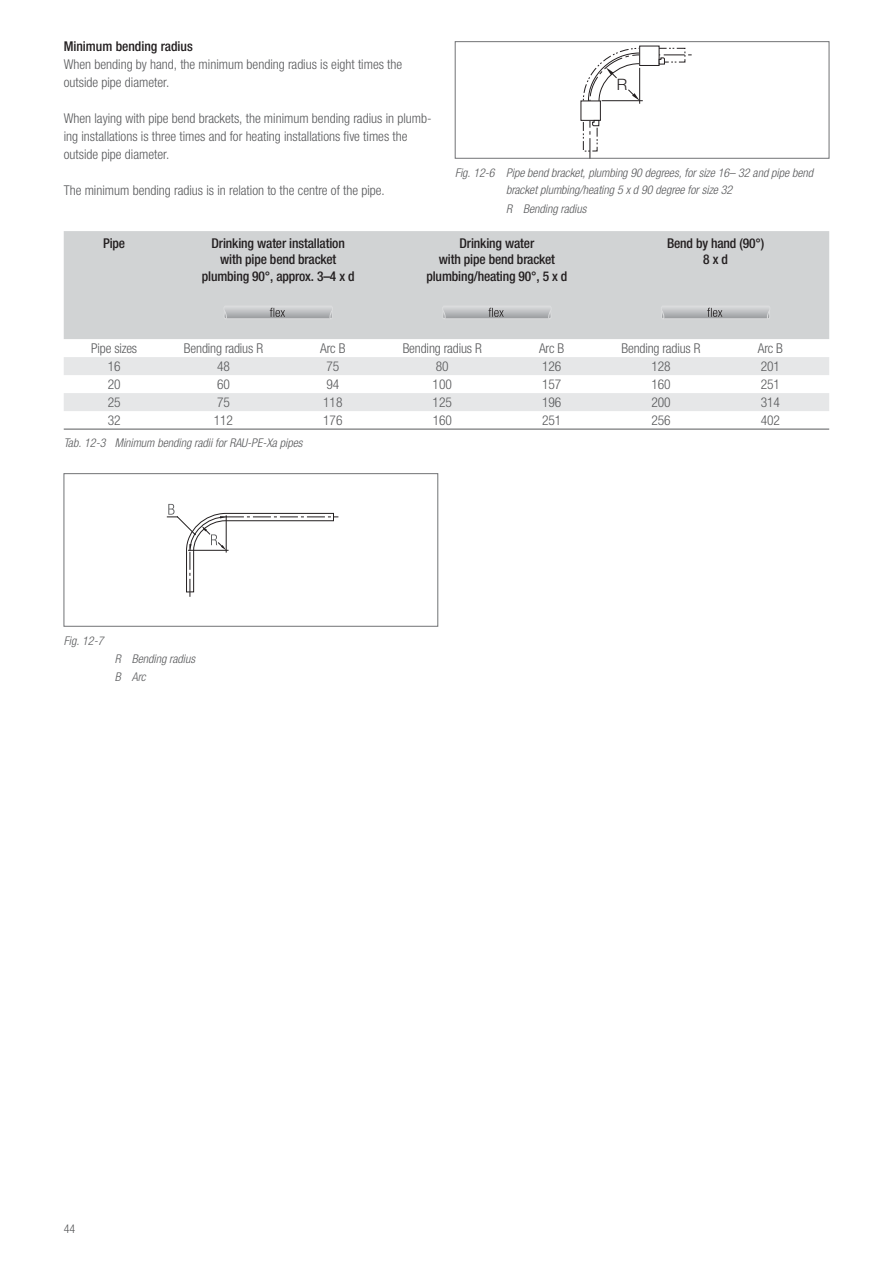
<style>
.page{position:relative;width:893px;height:1263px;background:#fff}
.page>*{position:absolute;margin:0;border:0;box-sizing:border-box;transform-origin:0 0}
.t1{font:300 15.75px "Helvetica 45";color:#231f20}
.t2{font:300 condensed 13.5px/18px "Helvetica Neue LTW1 G";color:#58595b}
.t3{font:500 condensed 13.5px/16.2px "Helvetica Neue LTW1 G";letter-spacing:-.01em;color:#231f20;text-align:center}
.t4{font:italic 300 condensed 12px/16.8px "Helvetica Neue LTW1 G";color:#58595b}
.t5{font:300 condensed 12px "Helvetica Neue LTW1 G";color:#58595b}
.s1{font-weight:500;color:#231f20}
</style>
<div class="page">
<div style="left:64px;top:231px;width:765px;height:108px;background:#d1d3d4"></div>
<svg style="left:64px;top:357px;width:765px;height:54px"></svg>
<hr style="left:64px;top:429px;width:765px;height:1px;background:#58595b">
<svg style="left:223px;top:306px;width:110px;height:13px"></svg>
<svg style="left:442px;top:306px;width:110px;height:13px"></svg>
<svg style="left:661px;top:306px;width:109px;height:13px"></svg>
<svg style="left:583px;top:48px;width:109px;height:108px"></svg>
<div style="left:455px;top:41px;width:374px;height:117px;border:1px solid #717375"></div>
<svg style="left:167px;top:504px;width:172px;height:93px"></svg>
<div style="left:64px;top:473px;width:374px;height:153px;border:1px solid #717375"></div>
<p class="t2" style="left:64px;top:39px;width:340px"><span class="s1">Minimum bending radius<br></span>When bending by hand, the minimum bending radius is eight times the outside pipe diameter.</p>
<p class="t2" style="left:64px;top:111px;width:369px">When laying with pipe bend brackets, the minimum bending radius in plumb&shy;ing installations is three times and for heating installations five times the outside pipe diameter.</p>
<p class="t2" style="left:64px;top:183px;width:323px">The minimum bending radius is in relation to the centre of the pipe.</p>
<p class="t1" style="left:617px;top:74px;width:12px">R</p>
<p class="t4" style="left:506px;top:166px;width:309px;text-indent:-51px">Fig. 12-6 Pipe bend bracket, plumbing 90 degrees, for size 16– 32 and pipe bend bracket plumbing/heating 5 x d 90 degree for size 32</p>
<p class="t4" style="left:506px;top:202px;width:82px">R Bending radius</p>
<p class="t3" style="left:103px;top:237px;width:24px">Pipe</p>
<p class="t3" style="left:202px;top:237px;width:154px">Drinking water installation with pipe bend bracket plumbing 90°, approx. 3–4 x d</p>
<p class="t3" style="left:426px;top:237px;width:142px">Drinking water<br>with pipe bend bracket plumbing/heating 90°, 5 x d</p>
<p class="t3" style="left:667px;top:237px;width:99px">Bend by hand (90°)<br>8 x d</p>
<p class="t2" style="left:91px;top:341px;width:48px">Pipe sizes</p>
<p class="t2" style="left:184px;top:341px;width:81px">Bending radius R</p>
<p class="t2" style="left:320px;top:341px;width:27px">Arc B</p>
<p class="t2" style="left:403px;top:341px;width:81px">Bending radius R</p>
<p class="t2" style="left:539px;top:341px;width:27px">Arc B</p>
<p class="t2" style="left:621px;top:341px;width:81px">Bending radius R</p>
<p class="t2" style="left:758px;top:341px;width:27px">Arc B</p>
<p class="t2" style="left:108px;top:359px;width:14px">16</p>
<p class="t2" style="left:217px;top:359px;width:14px">48</p>
<p class="t2" style="left:326px;top:359px;width:14px">75</p>
<p class="t2" style="left:436px;top:359px;width:14px">80</p>
<p class="t2" style="left:542px;top:359px;width:21px">126</p>
<p class="t2" style="left:651px;top:359px;width:21px">128</p>
<p class="t2" style="left:761px;top:359px;width:21px">201</p>
<p class="t2" style="left:108px;top:377px;width:14px">20</p>
<p class="t2" style="left:217px;top:377px;width:14px">60</p>
<p class="t2" style="left:326px;top:377px;width:14px">94</p>
<p class="t2" style="left:433px;top:377px;width:21px">100</p>
<p class="t2" style="left:542px;top:377px;width:21px">157</p>
<p class="t2" style="left:651px;top:377px;width:21px">160</p>
<p class="t2" style="left:761px;top:377px;width:21px">251</p>
<p class="t2" style="left:108px;top:395px;width:14px">25</p>
<p class="t2" style="left:217px;top:395px;width:14px">75</p>
<p class="t2" style="left:323px;top:395px;width:21px">118</p>
<p class="t2" style="left:433px;top:395px;width:21px">125</p>
<p class="t2" style="left:542px;top:395px;width:21px">196</p>
<p class="t2" style="left:651px;top:395px;width:21px">200</p>
<p class="t2" style="left:761px;top:395px;width:21px">314</p>
<p class="t2" style="left:108px;top:413px;width:14px">32</p>
<p class="t2" style="left:214px;top:413px;width:21px">112</p>
<p class="t2" style="left:323px;top:413px;width:21px">176</p>
<p class="t2" style="left:433px;top:413px;width:21px">160</p>
<p class="t2" style="left:542px;top:413px;width:21px">251</p>
<p class="t2" style="left:651px;top:413px;width:21px">256</p>
<p class="t2" style="left:761px;top:413px;width:21px">402</p>
<p class="t4" style="left:64px;top:436px;width:240px">Tab. 12-3 Minimum bending radii for RAU-PE-Xa pipes</p>
<p class="t4" style="left:64px;top:634px;width:41px">Fig. 12-7</p>
<p class="t4" style="left:115px;top:651px;width:82px;line-height:18px">R Bending radius<br>B Arc</p>
<p class="t5" style="left:64px;top:1225px;width:13px">44</p>
</div>
